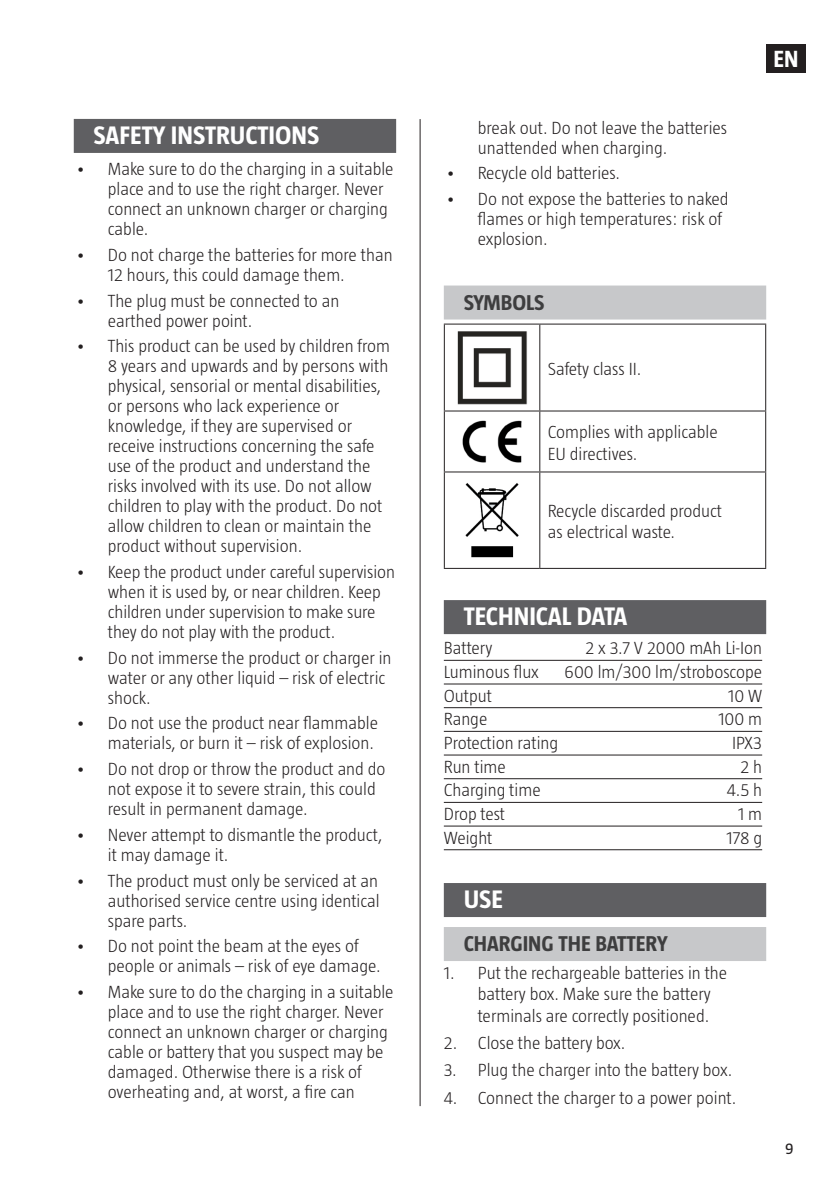
<style>
.page{position:relative;width:840px;height:1191px;background:#fff}
.page>*{position:absolute;margin:0;border:0;box-sizing:border-box;transform-origin:0 0}
.Rubrik{font:700 26px "Taz";color:#fff}
.t1{font:700 24px "Taz";color:#fff}
.Underrubrik{font:700 22px "Taz";color:#3e3e3f}
.Brödtext{font:300 18px/20px "Taz";color:#231f20}
.Enkel_tabell{font:300 18px "Taz";color:#231f20}
.t2{font:16px "Taz";color:#231f20}
</style>
<div class="page">
<div style="left:765px;top:44px;width:39px;height:28px;background:#231f20"></div>
<hr style="left:419px;top:119px;width:1px;height:987px;background:#231f20">
<div style="left:443px;top:285px;width:322px;height:34px;background:#c7c8ca"></div>
<div style="left:443px;top:600px;width:322px;height:34px;background:#5f5f62"></div>
<hr style="left:443px;top:660px;width:318px;height:1px;background:#231f20">
<hr style="left:443px;top:683px;width:318px;height:1px;background:#231f20">
<hr style="left:443px;top:707px;width:318px;height:1px;background:#231f20">
<hr style="left:443px;top:731px;width:318px;height:1px;background:#231f20">
<hr style="left:443px;top:754px;width:318px;height:1px;background:#231f20">
<hr style="left:443px;top:778px;width:318px;height:1px;background:#231f20">
<hr style="left:443px;top:802px;width:318px;height:1px;background:#231f20">
<hr style="left:443px;top:825px;width:318px;height:1px;background:#231f20">
<hr style="left:443px;top:849px;width:318px;height:1px;background:#231f20">
<div style="left:443px;top:883px;width:322px;height:34px;background:#5f5f62"></div>
<div style="left:443px;top:927px;width:322px;height:34px;background:#c7c8ca"></div>
<hr style="left:443px;top:323px;width:96px;height:1px;background:#231f20">
<hr style="left:539px;top:323px;width:226px;height:1px;background:#231f20">
<hr style="left:443px;top:410px;width:96px;height:1px;background:#231f20">
<hr style="left:539px;top:410px;width:226px;height:1px;background:#231f20">
<hr style="left:443px;top:471px;width:96px;height:1px;background:#231f20">
<hr style="left:539px;top:471px;width:226px;height:1px;background:#231f20">
<hr style="left:443px;top:324px;width:1px;height:86px;background:#231f20">
<hr style="left:539px;top:324px;width:1px;height:86px;background:#231f20">
<hr style="left:764px;top:324px;width:1px;height:86px;background:#231f20">
<hr style="left:443px;top:411px;width:1px;height:60px;background:#231f20">
<hr style="left:539px;top:411px;width:1px;height:60px;background:#231f20">
<hr style="left:764px;top:411px;width:1px;height:60px;background:#231f20">
<hr style="left:443px;top:472px;width:1px;height:96px;background:#231f20">
<hr style="left:539px;top:472px;width:1px;height:96px;background:#231f20">
<hr style="left:764px;top:472px;width:1px;height:96px;background:#231f20">
<hr style="left:443px;top:568px;width:96px;height:1px;background:#231f20">
<hr style="left:539px;top:568px;width:226px;height:1px;background:#231f20">
<img style="left:457px;top:331px;width:70px;height:74px">
<img style="left:462px;top:420px;width:60px;height:43px">
<img style="left:465px;top:483px;width:54px;height:75px">
<div style="left:74px;top:119px;width:322px;height:34px;background:#5f5f62"></div>
<p class="Rubrik" style="left:94px;top:120px;width:227px">SAFETY INSTRUCTIONS</p>
<p class="Brödtext" style="left:108px;top:159px;width:287px;text-indent:-32px">• Make sure to do the charging in a suitable place and to use the right charger. Never connect an unknown charger or charging cable.</p>
<p class="Brödtext" style="left:108px;top:245px;width:286px;text-indent:-32px">• Do not charge the batteries for more than<br>12 hours, this could damage them.</p>
<p class="Brödtext" style="left:108px;top:290px;width:233px;text-indent:-32px">• The plug must be connected to an earthed power point.</p>
<p class="Brödtext" style="left:108px;top:336px;width:284px;text-indent:-32px">• This product can be used by children from 8 years and upwards and by persons with physical, sensorial or mental disabilities, or persons who lack experience or knowledge, if they are supervised or receive instructions concerning the safe use of the product and understand the risks involved with its use. Do not allow children to play with the product. Do not allow children to clean or maintain the product without supervision.</p>
<p class="Brödtext" style="left:108px;top:562px;width:288px;text-indent:-32px">• Keep the product under careful supervision when it is used by, or near children. Keep children under supervision to make sure they do not play with the product.</p>
<p class="Brödtext" style="left:108px;top:647px;width:285px;text-indent:-32px">• Do not immerse the product or charger in water or any other liquid – risk of electric shock.</p>
<p class="Brödtext" style="left:76px;top:713px;width:303px;text-align:right">• Do not use the product near flammable materials, or burn it – risk of explosion.</p>
<p class="Brödtext" style="left:108px;top:759px;width:279px;text-indent:-32px">• Do not drop or throw the product and do not expose it to severe strain, this could result in permanent damage.</p>
<p class="Brödtext" style="left:108px;top:824px;width:276px;text-indent:-32px">• Never attempt to dismantle the product, it may damage it.</p>
<p class="Brödtext" style="left:108px;top:870px;width:273px;text-align:justify;text-indent:-32px">• The product must only be serviced at an authorised service centre using identical spare parts.</p>
<p class="Brödtext" style="left:108px;top:936px;width:274px;text-indent:-32px">• Do not point the beam at the eyes of people or animals – risk of eye damage.</p>
<p class="Brödtext" style="left:108px;top:981px;width:287px;text-indent:-32px">• Make sure to do the charging in a suitable place and to use the right charger. Never connect an unknown charger or charging cable or battery that you suspect may be damaged. Otherwise there is a risk of overheating and, at worst, a fire can</p>
<p class="Brödtext" style="left:477px;top:117px;width:251px">break out. Do not leave the batteries unattended when charging.</p>
<p class="Brödtext" style="left:445px;top:163px;width:176px">• Recycle old batteries.</p>
<p class="Brödtext" style="left:477px;top:188px;width:252px;text-indent:-32px">• Do not expose the batteries to naked flames or high temperatures: risk of explosion.</p>
<p class="Underrubrik" style="left:463px;top:290px;width:82px">SYMBOLS</p>
<p class="Brödtext" style="left:547px;top:358px;width:95px">Safety class II.</p>
<p class="Brödtext" style="left:547px;top:421px;width:171px;line-height:21.6px">Complies with applicable<br>EU directives.</p>
<p class="Brödtext" style="left:547px;top:499px;width:176px;line-height:21.6px">Recycle discarded product as electrical waste.</p>
<h2 class="t1" style="left:773px;top:45px;width:26px">EN</h2>
<p class="Rubrik" style="left:463px;top:601px;width:165px">TECHNICAL DATA</p>
<p class="Enkel_tabell" style="left:443px;top:638px;width:50px">Battery</p>
<p class="Enkel_tabell" style="left:585px;top:638px;width:178px">2 x 3.7 V 2000 mAh Li-Ion</p>
<p class="Enkel_tabell" style="left:443px;top:662px;width:96px">Luminous flux</p>
<p class="Enkel_tabell" style="left:564px;top:662px;width:199px">600 lm/300 lm/stroboscope</p>
<p class="Enkel_tabell" style="left:443px;top:685px;width:50px">Output</p>
<p class="Enkel_tabell" style="left:727px;top:685px;width:35px">10 W</p>
<p class="Enkel_tabell" style="left:443px;top:709px;width:45px">Range</p>
<p class="Enkel_tabell" style="left:718px;top:709px;width:45px">100 m</p>
<p class="Enkel_tabell" style="left:443px;top:733px;width:116px">Protection rating</p>
<p class="Enkel_tabell" style="left:731px;top:733px;width:31px">IPX3</p>
<p class="Enkel_tabell" style="left:443px;top:756px;width:63px">Run time</p>
<p class="Enkel_tabell" style="left:740px;top:756px;width:23px">2 h</p>
<p class="Enkel_tabell" style="left:443px;top:780px;width:98px">Charging time</p>
<p class="Enkel_tabell" style="left:726px;top:780px;width:37px">4.5 h</p>
<p class="Enkel_tabell" style="left:443px;top:804px;width:63px">Drop test</p>
<p class="Enkel_tabell" style="left:737px;top:804px;width:25px">1 m</p>
<p class="Enkel_tabell" style="left:443px;top:827px;width:50px">Weight</p>
<p class="Enkel_tabell" style="left:726px;top:827px;width:37px">178 g</p>
<p class="Rubrik" style="left:463px;top:884px;width:41px">USE</p>
<p class="Underrubrik" style="left:463px;top:931px;width:205px">CHARGING THE BATTERY</p>
<p class="Brödtext" style="left:477px;top:961px;width:251px;line-height:21.6px;text-indent:-34px">1. Put the rechargeable batteries in the battery box. Make sure the battery terminals are correctly positioned.</p>
<p class="Brödtext" style="left:443px;top:1033px;width:183px">2. Close the battery box.</p>
<p class="Brödtext" style="left:443px;top:1060px;width:290px">3. Plug the charger into the battery box.</p>
<p class="Brödtext" style="left:443px;top:1087px;width:294px">4. Connect the charger to a power point.</p>
<p class="t2" style="left:784px;top:1139px;width:10px">9</p>
</div>
